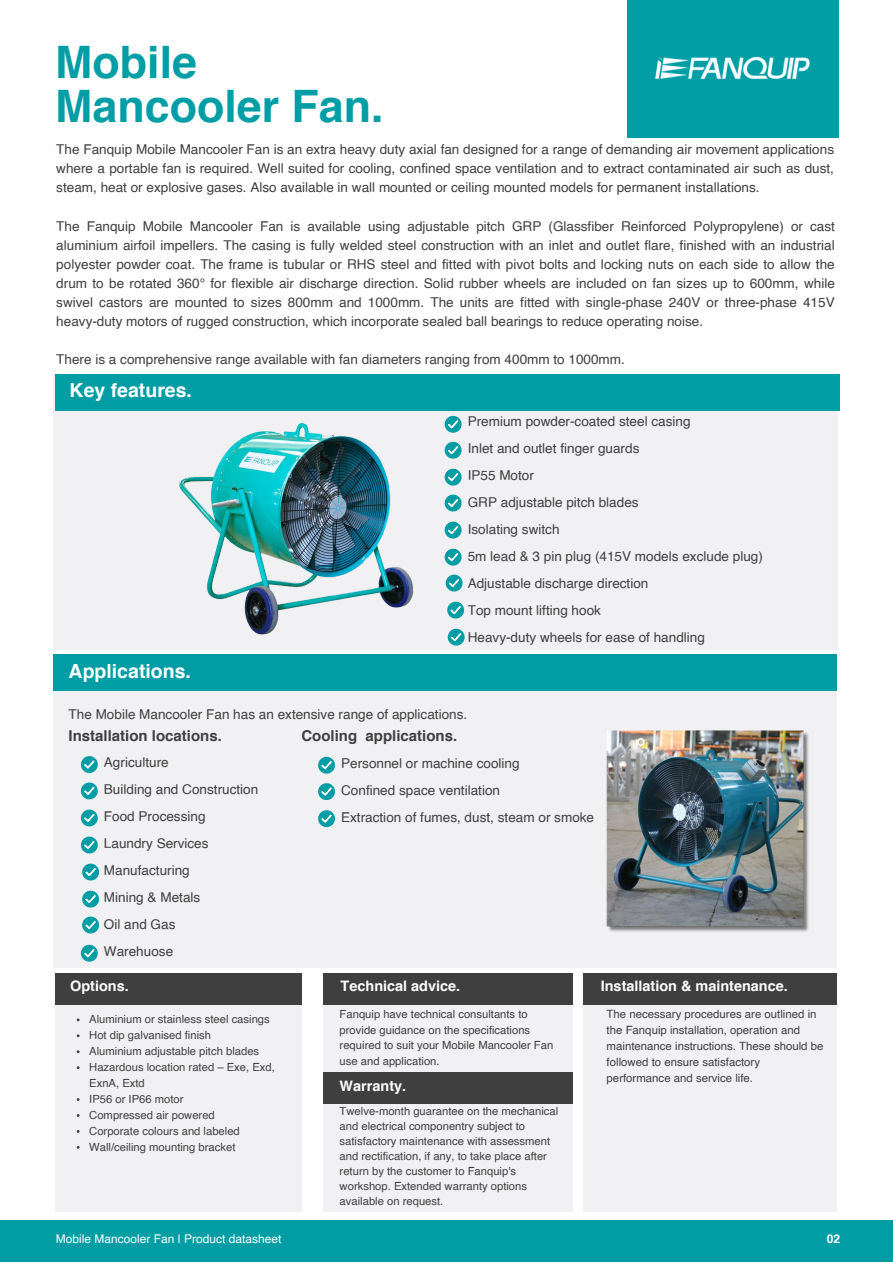
<style>
.page{position:relative;width:893px;height:1264px;background:#fff}
.page>*{position:absolute;margin:0;border:0;box-sizing:border-box;transform-origin:0 0}
.t1{font:700 44.7px/43.8px "Helvetica";color:#019ea5}
.t2{font:700 19.5px "Helvetica";color:#fff}
.t3{font:700 15px "Helvetica";color:#3f3f3f}
.t4{font:700 14.4px "Helvetica";color:#fff}
.t5{font:13.5px/19px "Helvetica";color:#3f3f3f;text-align:justify}
.t6{font:12px "Helvetica";color:#fff}
.t7{font:700 12px "Helvetica";color:#fff}
.t8{font:11.4px/16.2px "Helvetica";color:#3f3f3f}
.t9{font:11.25px/15px "Helvetica";color:#3f3f3f}
</style>
<div class="page">
<div style="left:627px;top:0;width:211px;height:138px;background:#019ea5"></div>
<img style="left:655px;top:56px;width:155px;height:24px">
<div style="left:53px;top:654px;width:783px;height:314px;background:#f1f1f3"></div>
<div style="left:53px;top:374px;width:784px;height:275px;background:#f1f1f3"></div>
<div style="left:55px;top:374px;width:784px;height:36px;background:#009da5"></div>
<div style="left:53px;top:654px;width:783px;height:36px;background:#009da5"></div>
<svg style="left:81px;top:756px;width:17px;height:17px"></svg>
<svg style="left:81px;top:782px;width:17px;height:17px"></svg>
<svg style="left:81px;top:809px;width:17px;height:17px"></svg>
<svg style="left:81px;top:836px;width:17px;height:17px"></svg>
<svg style="left:82px;top:863px;width:17px;height:17px"></svg>
<svg style="left:318px;top:756px;width:17px;height:17px"></svg>
<svg style="left:318px;top:783px;width:17px;height:17px"></svg>
<svg style="left:318px;top:810px;width:17px;height:17px"></svg>
<div style="left:55px;top:973px;width:247px;height:238px;background:#f1f1f3"></div>
<div style="left:55px;top:973px;width:247px;height:31px;background:#3f3f3f"></div>
<div style="left:322px;top:973px;width:250px;height:238px;background:#f1f1f3"></div>
<div style="left:322px;top:973px;width:250px;height:31px;background:#3f3f3f"></div>
<div style="left:582px;top:973px;width:254px;height:238px;background:#f1f1f3"></div>
<div style="left:582px;top:973px;width:254px;height:31px;background:#3f3f3f"></div>
<div style="left:322px;top:1072px;width:250px;height:31px;background:#3f3f3f"></div>
<div style="left:0;top:1220px;width:892px;height:41px;background:#009da5"></div>
<svg style="left:450px;top:442px;width:11px;height:16px"></svg>
<svg style="left:450px;top:469px;width:11px;height:16px"></svg>
<svg style="left:450px;top:494px;width:11px;height:17px"></svg>
<svg style="left:450px;top:521px;width:11px;height:17px"></svg>
<svg style="left:450px;top:548px;width:11px;height:17px"></svg>
<img style="left:159px;top:410px;width:291px;height:240px">
<svg style="left:444px;top:416px;width:17px;height:17px"></svg>
<svg style="left:445px;top:574px;width:17px;height:17px"></svg>
<svg style="left:447px;top:601px;width:17px;height:17px"></svg>
<svg style="left:447px;top:628px;width:17px;height:17px"></svg>
<svg style="left:82px;top:890px;width:17px;height:17px"></svg>
<svg style="left:82px;top:916px;width:17px;height:17px"></svg>
<svg style="left:81px;top:944px;width:17px;height:17px"></svg>
<img style="left:606px;top:730px;width:203px;height:202px">
<p class="t1" style="left:55px;top:44px;width:329px">Mobile<br>Mancooler Fan.</p>
<p class="t5" style="left:56px;top:141px;width:779px">The Fanquip Mobile Mancooler Fan is an extra heavy duty axial fan designed for a range of demanding air movement applications where a portable fan is required. Well suited for cooling, confined space ventilation and to extract contaminated air such as dust, steam, heat or explosive gases. Also available in wall mounted or ceiling mounted models for permanent installations.</p>
<p class="t5" style="left:56px;top:217px;width:780px">The Fanquip Mobile Mancooler Fan is available using adjustable pitch GRP (Glassfiber Reinforced Polypropylene) or cast aluminium airfoil impellers. The casing is fully welded steel construction with an inlet and outlet flare, finished with an industrial polyester powder coat. The frame is tubular or RHS steel and fitted with pivot bolts and locking nuts on each side to allow the drum to be rotated 360° for flexible air discharge direction. Solid rubber wheels are included on fan sizes up to 600mm, while swivel castors are mounted to sizes 800mm and 1000mm. The units are fitted with single-phase 240V or three-phase 415V heavy-duty motors of rugged construction, which incorporate sealed ball bearings to reduce operating noise.</p>
<p class="t5" style="left:56px;top:351px;width:570px">There is a comprehensive range available with fan diameters ranging from 400mm to 1000mm.</p>
<p class="t2" style="left:70px;top:382px;width:124px">Key features.</p>
<p class="t5" style="left:467px;top:413px;width:224px">Premium powder-coated steel casing</p>
<p class="t5" style="left:467px;top:440px;width:173px">Inlet and outlet finger guards</p>
<p class="t5" style="left:467px;top:467px;width:68px">IP55 Motor</p>
<p class="t5" style="left:467px;top:494px;width:172px">GRP adjustable pitch blades</p>
<p class="t5" style="left:467px;top:521px;width:93px">Isolating switch</p>
<p class="t5" style="left:467px;top:548px;width:297px">5m lead &amp; 3 pin plug (415V models exclude plug)</p>
<p class="t5" style="left:467px;top:575px;width:182px">Adjustable discharge direction</p>
<p class="t5" style="left:467px;top:602px;width:135px">Top mount lifting hook</p>
<p class="t5" style="left:467px;top:629px;width:239px">Heavy-duty wheels for ease of handling</p>
<p class="t2" style="left:69px;top:662px;width:124px">Applications.</p>
<p class="t5" style="left:69px;top:706px;width:400px">The Mobile Mancooler Fan has an extensive range of applications.</p>
<p class="t3" style="left:69px;top:729px;width:155px">Installation locations.</p>
<p class="t3" style="left:301px;top:730px;width:157px">Cooling applications.</p>
<p class="t5" style="left:104px;top:754px;width:66px">Agriculture</p>
<p class="t5" style="left:104px;top:781px;width:156px">Building and Construction</p>
<p class="t5" style="left:104px;top:808px;width:103px">Food Processing</p>
<p class="t5" style="left:104px;top:835px;width:106px">Laundry Services</p>
<p class="t5" style="left:104px;top:862px;width:87px">Manufacturing</p>
<p class="t5" style="left:104px;top:889px;width:98px">Mining &amp; Metals</p>
<p class="t5" style="left:104px;top:916px;width:73px">Oil and Gas</p>
<p class="t5" style="left:104px;top:943px;width:71px">Warehuose</p>
<p class="t4" style="left:70px;top:980px;width:60px">Options.</p>
<p class="t9" style="left:89px;top:1012px;width:182px">Aluminium or stainless steel casings</p>
<p class="t9" style="left:89px;top:1028px;width:123px">Hot dip galvanised finish</p>
<p class="t9" style="left:89px;top:1044px;width:171px">Aluminium adjustable pitch blades</p>
<p class="t9" style="left:89px;top:1059px;width:187px;line-height:15.9px">Hazardous location rated – Exe, Exd,<br>ExnA, Extd</p>
<p class="t9" style="left:89px;top:1092px;width:96px">IP56 or IP66 motor</p>
<p class="t9" style="left:89px;top:1108px;width:127px">Compressed air powered</p>
<p class="t9" style="left:89px;top:1124px;width:152px">Corporate colours and labeled</p>
<p class="t9" style="left:89px;top:1140px;width:148px">Wall/ceiling mounting bracket</p>
<p class="t5" style="left:341px;top:755px;width:180px">Personnel or machine cooling</p>
<p class="t5" style="left:341px;top:782px;width:160px">Confined space ventilation</p>
<p class="t5" style="left:341px;top:809px;width:254px">Extraction of fumes, dust, steam or smoke</p>
<p class="t4" style="left:340px;top:980px;width:121px">Technical advice.</p>
<p class="t9" style="left:339px;top:1006px;width:215px;line-height:15.9px">Fanquip have technical consultants to provide guidance on the specifications required to suit your Mobile Mancooler Fan use and application.</p>
<p class="t4" style="left:339px;top:1079px;width:68px">Warranty.</p>
<p class="t9" style="left:339px;top:1104px;width:220px">Twelve-month guarantee on the mechanical and electrical componentry subject to satisfactory maintenance with assessment and rectification, if any, to take place after return by the customer to Fanquip's workshop. Extended warranty options available on request.</p>
<p class="t4" style="left:600px;top:980px;width:188px">Installation &amp; maintenance.</p>
<p class="t8" style="left:606px;top:1006px;width:218px">The necessary procedures are outlined in the Fanquip installation, operation and maintenance instructions. These should be followed to ensure satisfactory performance and service life.</p>
<p class="t6" style="left:56px;top:1234px;width:227px">Mobile Mancooler Fan | Product datasheet</p>
<p class="t7" style="left:826px;top:1234px;width:15px">02</p>
</div>
